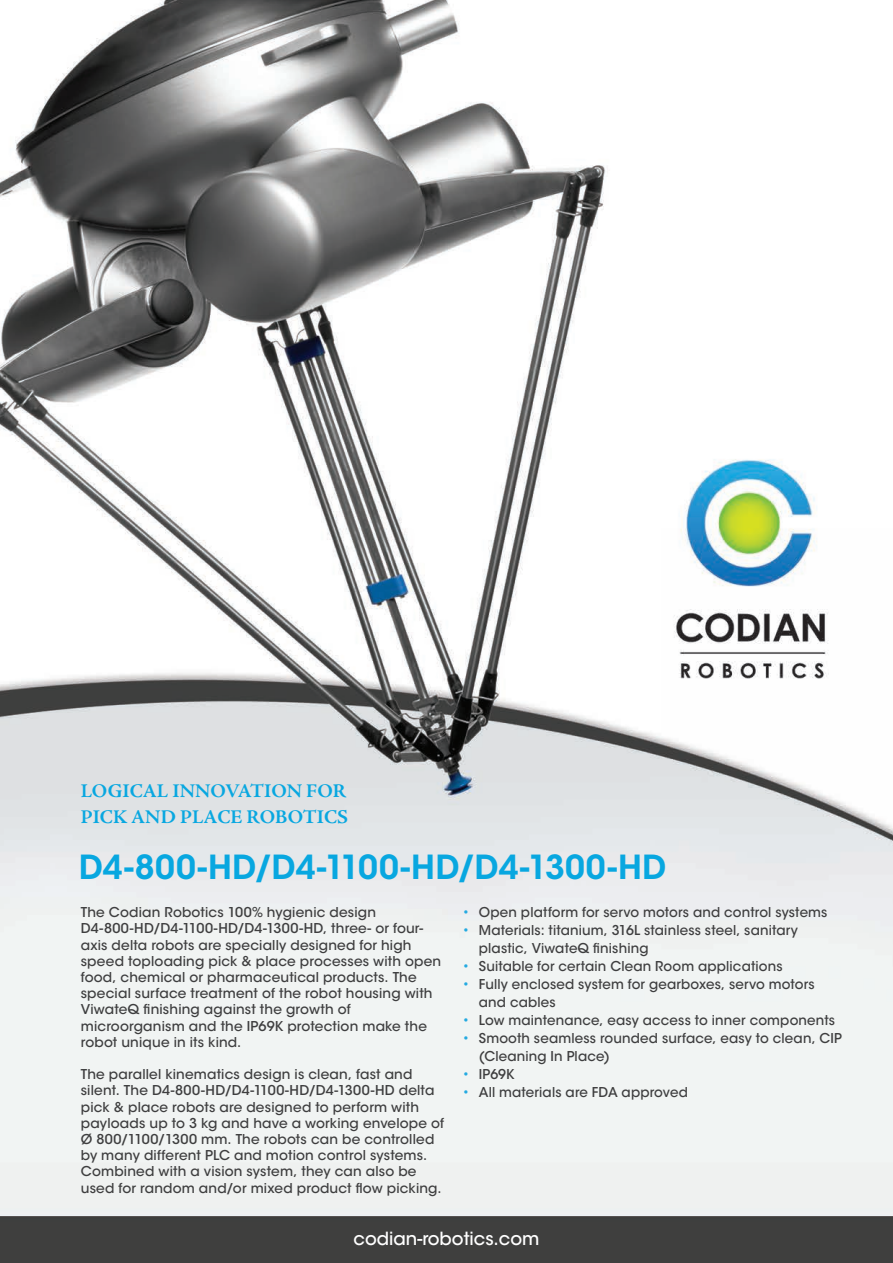
<style>
.page{position:relative;width:893px;height:1263px;background:#fff}
.page>*{position:absolute;margin:0;border:0;box-sizing:border-box;transform-origin:0 0}
.t1{font:600 33px "ITC Avant Garde Std";letter-spacing:.005em;color:#08a7e0}
.t2{font:700 19.5px/25.8px "Adobe Jenson Pro";color:#08a7e0}
.t3{font:500 18px "ITC Avant Garde Std";color:#fff}
.t4{font:500 13.5px/16.2px "ITC Avant Garde Std";letter-spacing:.01em;color:#3e3e3f}
.s1{color:#24aae1}
</style>
<div class="page">
<img style="left:0;top:0;width:893px;height:1263px">
<h2 class="t2" style="left:81px;top:778px;width:269px">LOGICAL INNOVATION FOR<br>PICK AND PLACE ROBOTICS</h2>
<h1 class="t1" style="left:79px;top:846px;width:589px">D4-800-HD/D4-1100-HD/D4-1300-HD</h1>
<p class="t4" style="left:81px;top:904px;width:362px">The Codian Robotics 100% hygienic design D4-800-HD/D4-1100-HD/D4-1300-HD, three- or four&shy;axis delta robots are specially designed for high speed toploading pick &amp; place processes with open food, chemical or pharmaceutical products. The special surface treatment of the robot housing with ViwateQ finishing against the growth of microorganism and the IP69K protection make the robot unique in its kind.</p>
<p class="t4" style="left:81px;top:1066px;width:365px">The parallel kinematics design is clean, fast and silent. The D4-800-HD/D4-1100-HD/D4-1300-HD delta pick &amp; place robots are designed to perform with payloads up to 3 kg and have a working envelope of Ø 800/1100/1300 mm. The robots can be controlled by many different PLC and motion control systems.<br>Combined with a vision system, they can also be used for random and/or mixed product flow picking.</p>
<p class="t4" style="left:462px;top:904px;width:367px"><span class="s1">•</span> Open platform for servo motors and control systems</p>
<p class="t4" style="left:479px;top:921px;width:321px;line-height:18px;text-indent:-17px"><span class="s1">•</span> Materials: titanium, 316L stainless steel, sanitary plastic, ViwateQ finishing</p>
<p class="t4" style="left:462px;top:958px;width:322px"><span class="s1">•</span> Suitable for certain Clean Room applications</p>
<p class="t4" style="left:479px;top:975px;width:337px;line-height:18px;text-indent:-17px"><span class="s1">•</span> Fully enclosed system for gearboxes, servo motors and cables</p>
<p class="t4" style="left:462px;top:1012px;width:375px"><span class="s1">•</span> Low maintenance, easy access to inner components</p>
<p class="t4" style="left:479px;top:1029px;width:365px;line-height:18px;text-indent:-17px"><span class="s1">•</span> Smooth seamless rounded surface, easy to clean, CIP (Cleaning In Place)</p>
<p class="t4" style="left:462px;top:1066px;width:54px"><span class="s1">•</span> IP69K</p>
<p class="t4" style="left:462px;top:1084px;width:227px"><span class="s1">•</span> All materials are FDA approved</p>
<h3 class="t3" style="left:354px;top:1228px;width:187px">codian-robotics.com</h3>
</div>
